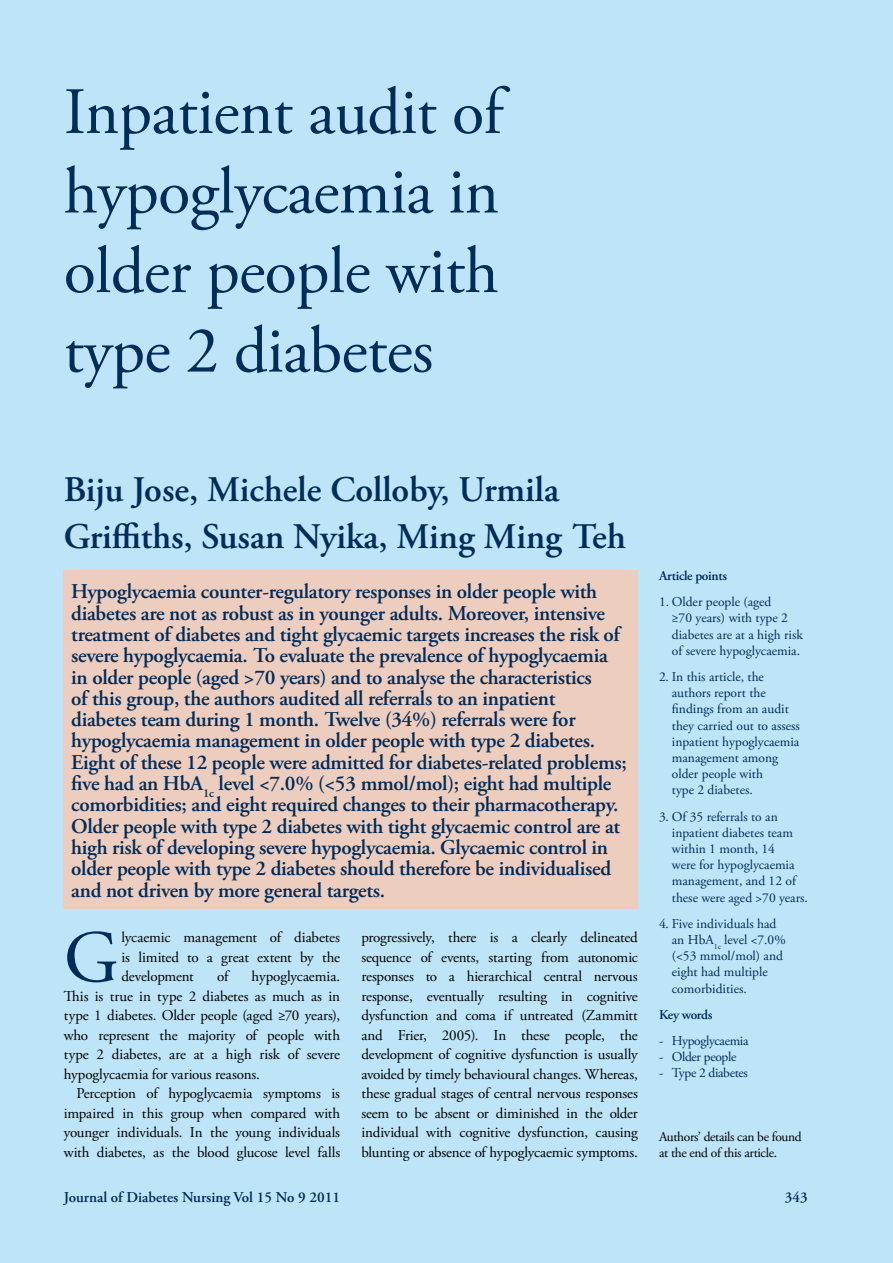
<style>
.page{position:relative;width:893px;height:1263px;background:#bde4f7}
.page>*{position:absolute;margin:0;border:0;box-sizing:border-box;transform-origin:0 0}
.t1{font:73.8px "Adobe Garamond Pro";color:#002c5a}
.t2{font:66px/79.5px "Adobe Garamond Pro";letter-spacing:-.01em;color:#002c5a;text-align:justify}
.t3{font:600 36px/46.5px "Adobe Garamond Pro";color:#002c5a}
.t4{font:600 21px/21.3px "Adobe Garamond Pro";letter-spacing:-.015em;color:#002c5a}
.t5{font:15px/19.5px "Adobe Garamond Pro";letter-spacing:-.01em;color:#000;text-align:justify}
.t6{font:600 15px "Adobe Garamond Pro";color:#002c5a}
.t7{font:13.5px/16.2px "Adobe Garamond Pro";color:#002c5a}
.t8{font:13.5px/16.2px "Adobe Garamond Pro";letter-spacing:-.025em;color:#000}
.t9{font:13.5px "Adobe Garamond Pro";letter-spacing:-.025em;color:#002c5a}
.t10{font:600 13.5px "Adobe Garamond Pro";letter-spacing:-.025em;color:#002c5a}
</style>
<div class="page">
<div style="left:64px;top:570px;width:574px;height:339px;background:#eccdbe"></div>
<h2 class="t2" style="left:64px;top:75px;width:440px">Inpatient audit of hypoglycaemia in older people with type 2 diabetes</h2>
<h3 class="t3" style="left:64px;top:467px;width:563px">Biju Jose, Michele Colloby, Urmila<br>Griffiths, Susan Nyika, Ming Ming Teh</h3>
<p class="t4" style="left:71px;top:581px;width:557px">Hypoglycaemia counter-regulatory responses in older people with diabetes are not as robust as in younger adults. Moreover, intensive treatment of diabetes and tight glycaemic targets increases the risk of severe hypoglycaemia. To evaluate the prevalence of hypoglycaemia in older people (aged &gt;70 years) and to analyse the characteristics<br>of this group, the authors audited all referrals to an inpatient<br>diabetes team during 1 month. Twelve (34%) referrals were for hypoglycaemia management in older people with type 2 diabetes.<br>Eight of these 12 people were admitted for diabetes-related problems; five had an HbA<sub>1c</sub> level &lt;7.0% (&lt;53 mmol/mol); eight had multiple comorbidities; and eight required changes to their pharmacotherapy.<br>Older people with type 2 diabetes with tight glycaemic control are at high risk of developing severe hypoglycaemia. Glycaemic control in older people with type 2 diabetes should therefore be individualised and not driven by more general targets.</p>
<h1 class="t1" style="left:64px;top:913px;width:57px">G</h1>
<p class="t5" style="left:122px;top:928px;width:220px">lycaemic management of diabetes is limited to a great extent by the development</p>
<p class="t5" style="left:64px;top:967px;width:278px;text-indent:188px">hypoglycaemia.<br>This is true in type 2 diabetes as much as in type 1 diabetes. Older people (aged ≥70 years), who represent the majority of people with type 2 diabetes, are at a high risk of severe hypoglycaemia for various reasons.</p>
<p class="t5" style="left:64px;top:1084px;width:278px;text-indent:13px">Perception of hypoglycaemia symptoms is impaired in this group when compared with younger individuals. In the young individuals with diabetes, as the blood glucose level falls</p>
<p class="t5" style="left:217px;top:967px;width:13px">of</p>
<p class="t6" style="left:64px;top:1188px;width:278px">Journal of Diabetes Nursing Vol 15 No 9 2011</p>
<p class="t5" style="left:361px;top:928px;width:278px">progressively, there is a clearly delineated sequence of events, starting from autonomic responses to a hierarchical central nervous response, eventually resulting in cognitive dysfunction and coma if untreated (Zammitt and Frier, 2005). In these people, the development of cognitive dysfunction is usually avoided by timely behavioural changes. Whereas, these gradual stages of central nervous responses seem to be absent or diminished in the older individual with cognitive dysfunction, causing blunting or absence of hypoglycaemic symptoms.</p>
<p class="t10" style="left:659px;top:568px;width:69px">Article points</p>
<p class="t7" style="left:672px;top:594px;width:133px;text-indent:-13px">1. Older people (aged<br>≥70 years) with type 2 diabetes are at a high risk of severe hypoglycaemia.</p>
<p class="t7" style="left:672px;top:669px;width:129px;text-indent:-13px">2. In this article, the authors report the findings from an audit they carried out to assess inpatient hypoglycaemia management among older people with<br>type 2 diabetes.</p>
<p class="t7" style="left:672px;top:809px;width:138px;text-indent:-13px">3. Of 35 referrals to an inpatient diabetes team within 1 month, 14<br>were for hypoglycaemia management, and 12 of these were aged &gt;70 years.</p>
<p class="t7" style="left:672px;top:916px;width:115px;text-indent:-13px">4. Five individuals had an HbA<sub>1c</sub> level &lt;7.0% (&lt;53 mmol/mol) and eight had multiple comorbidities.</p>
<p class="t10" style="left:659px;top:1007px;width:55px">Key words</p>
<p class="t9" style="left:659px;top:1033px;width:91px">- Hypoglycaemia</p>
<p class="t9" style="left:659px;top:1049px;width:79px">- Older people</p>
<p class="t9" style="left:659px;top:1065px;width:90px">- Type 2 diabetes</p>
<p class="t8" style="left:659px;top:1129px;width:144px">Authors’ details can be found at the end of this article.</p>
<p class="t6" style="left:785px;top:1188px;width:24px">343</p>
</div>
